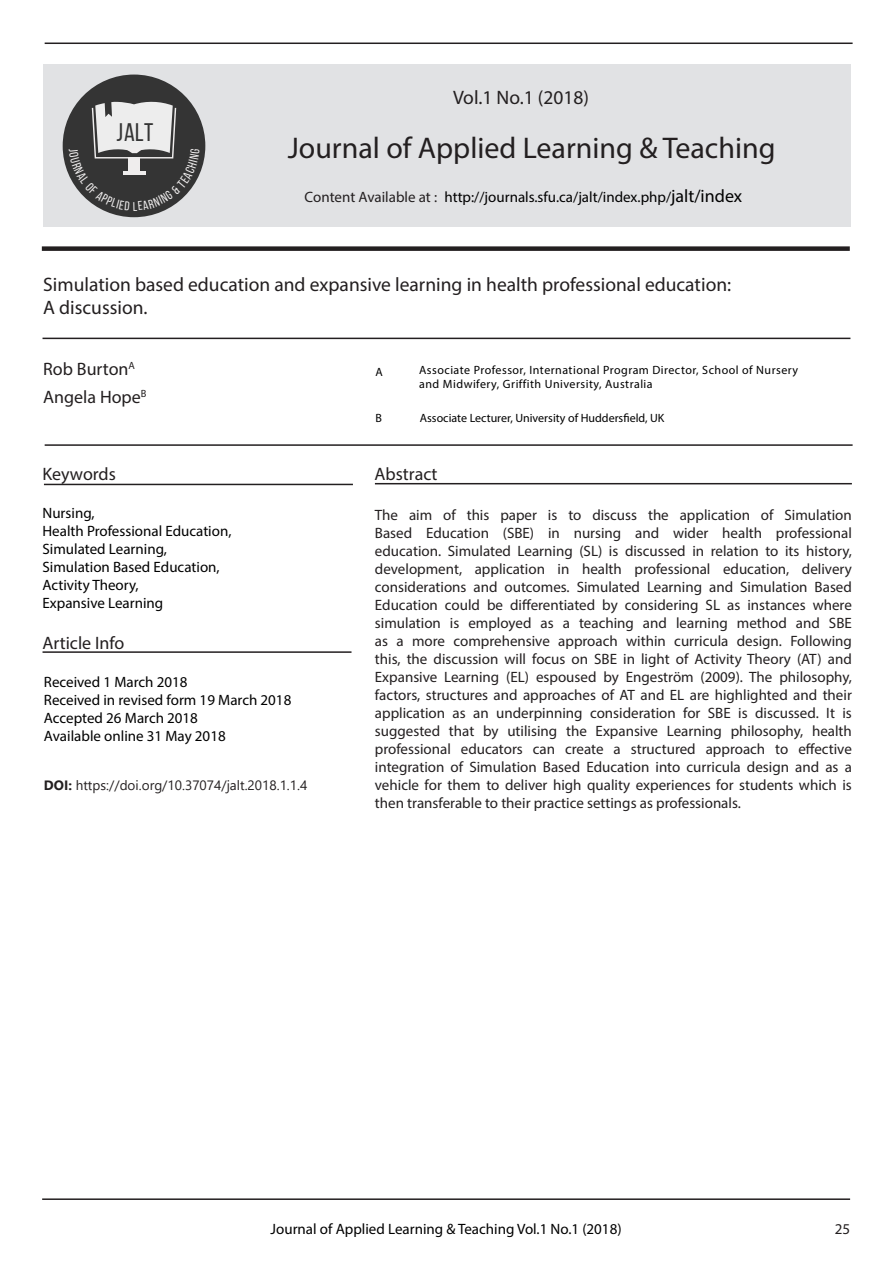
<style>
.page{position:relative;width:893px;height:1263px;background:#fff}
.page>*{position:absolute;margin:0;border:0;box-sizing:border-box;transform-origin:0 0}
.t1{font:30px "Myriad Pro";color:#231f20}
.t2{font:25.5px "Bebas Neue";color:#343434}
.t3{font:19.5px "Myriad Pro";color:#231f20}
.t4{font:18px "Myriad Pro";color:#231f20}
.t5{font:15px/18px "Myriad Pro";color:#231f20;text-align:justify}
.t6{font:15px "Myriad Pro";color:#000}
.t7{font:13.5px "Segoe UI";color:#231f20}
.t8{font:12px/14.4px "Myriad Pro";letter-spacing:.04em;color:#000}
.t9{font:12px "Myriad Pro";color:#000}
.s1{font-size:18px}
.s2{font-weight:700}
</style>
<div class="page">
<hr style="left:42px;top:1198px;width:808px;height:2px;background:#231f20">
<hr style="left:43px;top:338px;width:807px;height:1px;background:#231f20">
<hr style="left:45px;top:444px;width:808px;height:2px;background:#231f20">
<hr style="left:44px;top:484px;width:309px;height:1px;background:#231f20">
<hr style="left:375px;top:483px;width:477px;height:1px;background:#231f20">
<hr style="left:43px;top:651px;width:308px;height:2px;background:#231f20">
<div style="left:42px;top:246px;width:808px;height:5px;background:#231f20"></div>
<div style="left:43px;top:64px;width:808px;height:163px;background:#e1e2e4"></div>
<hr style="left:45px;top:43px;width:808px;height:1px;background:#231f20">
<div style="left:63px;top:75px;width:142px;height:142px;background:#343434;border-radius:50%"></div>
<svg style="left:69px;top:101px;width:131px;height:110px"></svg>
<p class="t2" style="left:116px;top:118px;width:38px">JALT</p>
<p class="t3" style="left:453px;top:85px;width:137px">Vol.1 No.1 (2018)</p>
<p class="t1" style="left:288px;top:130px;width:489px">Journal of Applied Learning &amp; Teaching</p>
<p class="t5" style="left:305px;top:187px;width:134px">Content Available at :</p>
<p class="t6" style="left:444px;top:187px;width:299px">http://journals.sfu.ca/jalt/index.php/<span class="s1">jalt/index</span></p>
<p class="t3" style="left:43px;top:272px;width:689px">Simulation based education and expansive learning in health professional education:</p>
<p class="t3" style="left:43px;top:296px;width:106px">A discussion.</p>
<p class="t4" style="left:43px;top:358px;width:93px">Rob Burton<sup>A</sup></p>
<p class="t4" style="left:43px;top:386px;width:105px">Angela Hope<sup>B</sup></p>
<p class="t8" style="left:376px;top:365px;width:9px">A</p>
<p class="t8" style="left:376px;top:411px;width:8px">B</p>
<p class="t8" style="left:419px;top:362px;width:380px">Associate Professor, International Program Director, School of Nursery and Midwifery, Griffith University, Australia</p>
<p class="t9" style="left:420px;top:411px;width:246px">Associate Lecturer, University of Huddersfield, UK</p>
<p class="t4" style="left:43px;top:463px;width:75px">Keywords</p>
<p class="t4" style="left:375px;top:463px;width:65px">Abstract</p>
<p class="t6" style="left:43px;top:504px;width:54px">Nursing,</p>
<p class="t6" style="left:43px;top:522px;width:190px">Health Professional Education,</p>
<p class="t6" style="left:43px;top:540px;width:126px">Simulated Learning,</p>
<p class="t6" style="left:43px;top:558px;width:179px">Simulation Based Education,</p>
<p class="t6" style="left:43px;top:576px;width:98px">Activity Theory,</p>
<p class="t6" style="left:43px;top:594px;width:122px">Expansive Learning</p>
<p class="t5" style="left:375px;top:505px;width:478px">The aim of this paper is to discuss the application of Simulation Based Education (SBE) in nursing and wider health professional education. Simulated Learning (SL) is discussed in relation to its history, development, application in health professional education, delivery considerations and outcomes. Simulated Learning and Simulation Based Education could be differentiated by considering SL as instances where simulation is employed as a teaching and learning method and SBE as a more comprehensive approach within curricula design. Following this, the discussion will focus on SBE in light of Activity Theory (AT) and Expansive Learning (EL) espoused by Engeström (2009). The philosophy, factors, structures and approaches of AT and EL are highlighted and their application as an underpinning consideration for SBE is discussed. It is suggested that by utilising the Expansive Learning philosophy, health professional educators can create a structured approach to effective integration of Simulation Based Education into curricula design and as a vehicle for them to deliver high quality experiences for students which is then transferable to their practice settings as professionals.</p>
<p class="t4" style="left:43px;top:631px;width:83px">Article Info</p>
<p class="t6" style="left:44px;top:673px;width:145px">Received 1 March 2018</p>
<p class="t6" style="left:44px;top:691px;width:249px">Received in revised form 19 March 2018</p>
<p class="t6" style="left:44px;top:709px;width:156px">Accepted 26 March 2018</p>
<p class="t6" style="left:44px;top:727px;width:183px">Available online 31 May 2018</p>
<p class="t7" style="left:44px;top:772px;width:265px"><span class="s2">DOI:</span> https://doi.org/10.37074/jalt.2018.1.1.4</p>
<p class="t6" style="left:271px;top:1220px;width:352px">Journal of Applied Learning &amp; Teaching Vol.1 No.1 (2018)</p>
<p class="t5" style="left:835px;top:1220px;width:17px">25</p>
</div>
